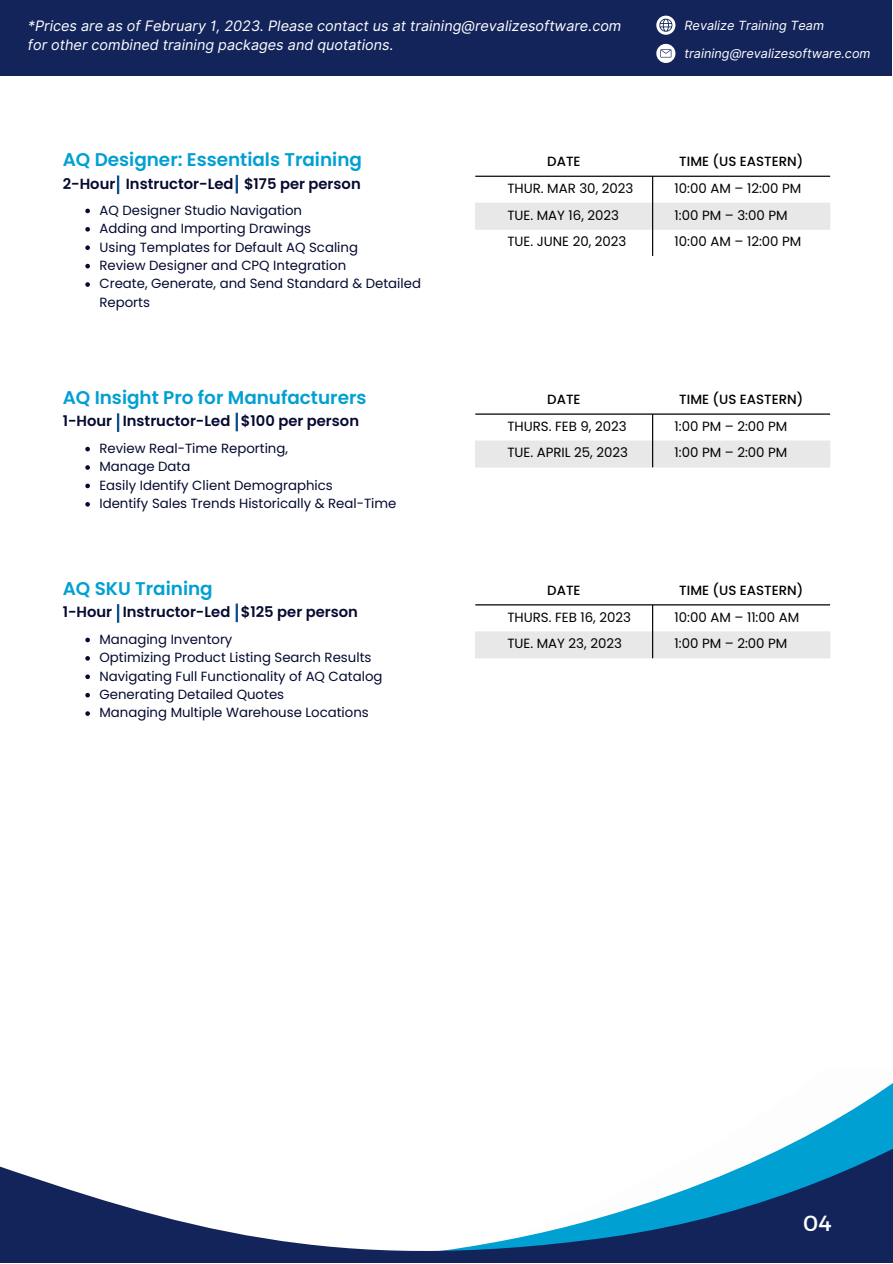
<style>
.page{position:relative;width:893px;height:1264px;background:#fff}
.page>*{position:absolute;margin:0;border:0;box-sizing:border-box;transform-origin:0 0}
.t1{font:21.9px "Montserrat";color:#fff}
.t2{font:600 18.45px "Poppins";color:#00a0d2}
.t3{font:600 14.7px "Poppins";color:#050a30}
.t4{font:italic 14.4px/19px "Inter";color:#fff}
.t5{font:13.35px/18.5px "Poppins";color:#050a30}
.t6{font:13.35px "Poppins";color:#000}
.t7{font:500 13.35px "Poppins";color:#000}
.t8{font:italic 12.6px "Inter";color:#fff}
</style>
<div class="page">
<div style="left:475px;top:203px;width:355px;height:27px;background:#e8e8e8"></div>
<hr style="left:652px;top:177px;width:1px;height:79px;background:#000">
<hr style="left:475px;top:176px;width:354px;height:1px;background:#000">
<hr style="left:235px;top:175px;width:3px;height:18px;background:#134e8a">
<svg style="left:117px;top:175px;width:2px;height:19px"></svg>
<svg style="left:85px;top:209px;width:5px;height:4px"></svg>
<svg style="left:85px;top:227px;width:5px;height:5px"></svg>
<svg style="left:85px;top:245px;width:5px;height:5px"></svg>
<svg style="left:85px;top:264px;width:5px;height:4px"></svg>
<svg style="left:85px;top:282px;width:5px;height:5px"></svg>
<svg style="left:85px;top:447px;width:5px;height:4px"></svg>
<svg style="left:85px;top:465px;width:5px;height:5px"></svg>
<svg style="left:85px;top:483px;width:5px;height:5px"></svg>
<svg style="left:85px;top:502px;width:5px;height:4px"></svg>
<div style="left:475px;top:440px;width:355px;height:27px;background:#e8e8e8"></div>
<hr style="left:652px;top:414px;width:1px;height:53px;background:#000">
<hr style="left:475px;top:413px;width:354px;height:1px;background:#000">
<hr style="left:235px;top:412px;width:3px;height:19px;background:#134e8a">
<svg style="left:117px;top:413px;width:2px;height:19px"></svg>
<svg style="left:85px;top:637px;width:5px;height:5px"></svg>
<svg style="left:85px;top:656px;width:5px;height:4px"></svg>
<svg style="left:85px;top:674px;width:5px;height:5px"></svg>
<svg style="left:85px;top:693px;width:5px;height:4px"></svg>
<svg style="left:85px;top:711px;width:5px;height:5px"></svg>
<div style="left:475px;top:631px;width:355px;height:27px;background:#e8e8e8"></div>
<hr style="left:652px;top:605px;width:1px;height:53px;background:#000">
<hr style="left:475px;top:604px;width:354px;height:1px;background:#000">
<hr style="left:235px;top:603px;width:3px;height:19px;background:#134e8a">
<svg style="left:117px;top:604px;width:2px;height:18px"></svg>
<div style="left:0;top:0;width:891px;height:75px;background:#13245b"></div>
<svg style="left:656px;top:16px;width:19px;height:19px"></svg>
<svg style="left:656px;top:44px;width:19px;height:19px"></svg>
<svg style="left:0;top:1104px;width:892px;height:158px"></svg>
<p class="t4" style="left:28px;top:17px;width:595px">*Prices are as of February 1, 2023. Please contact us at training@revalizesoftware.com for other combined training packages and quotations.</p>
<p class="t8" style="left:684px;top:17px;width:141px">Revalize Training Team</p>
<p class="t8" style="left:684px;top:46px;width:188px">training@revalizesoftware.com</p>
<h2 class="t2" style="left:63px;top:147px;width:301px">AQ Designer: Essentials Training</h2>
<p class="t5" style="left:99px;top:201px;width:323px">AQ Designer Studio Navigation<br>Adding and Importing Drawings<br>Using Templates for Default AQ Scaling<br>Review Designer and CPQ Integration<br>Create, Generate, and Send Standard &amp; Detailed<br>Reports</p>
<p class="t3" style="left:63px;top:173px;width:299px">2-Hour Instructor-Led $175 per person</p>
<h2 class="t2" style="left:63px;top:385px;width:305px">AQ Insight Pro for Manufacturers</h2>
<p class="t3" style="left:63px;top:411px;width:298px">1-Hour Instructor-Led $100 per person</p>
<p class="t5" style="left:99px;top:439px;width:298px">Review Real-Time Reporting,<br>Manage Data<br>Easily Identify Client Demographics<br>Identify Sales Trends Historically &amp; Real-Time</p>
<h2 class="t2" style="left:63px;top:575px;width:151px">AQ SKU Training</h2>
<p class="t3" style="left:63px;top:601px;width:297px">1-Hour Instructor-Led $125 per person</p>
<p class="t5" style="left:99px;top:630px;width:284px">Managing Inventory<br>Optimizing Product Listing Search Results Navigating Full Functionality of AQ Catalog Generating Detailed Quotes<br>Managing Multiple Warehouse Locations</p>
<p class="t7" style="left:547px;top:152px;width:35px">DATE</p>
<p class="t7" style="left:679px;top:152px;width:125px">TIME (US EASTERN)</p>
<p class="t6" style="left:507px;top:179px;width:128px">THUR. MAR 30, 2023</p>
<p class="t6" style="left:674px;top:179px;width:128px">10:00 AM – 12:00 PM</p>
<p class="t6" style="left:507px;top:206px;width:113px">TUE. MAY 16, 2023</p>
<p class="t6" style="left:674px;top:206px;width:114px">1:00 PM – 3:00 PM</p>
<p class="t6" style="left:507px;top:232px;width:121px">TUE. JUNE 20, 2023</p>
<p class="t6" style="left:674px;top:232px;width:128px">10:00 AM – 12:00 PM</p>
<p class="t7" style="left:547px;top:390px;width:35px">DATE</p>
<p class="t7" style="left:679px;top:390px;width:125px">TIME (US EASTERN)</p>
<p class="t6" style="left:507px;top:417px;width:121px">THURS. FEB 9, 2023</p>
<p class="t6" style="left:674px;top:417px;width:114px">1:00 PM – 2:00 PM</p>
<p class="t6" style="left:507px;top:443px;width:122px">TUE. APRIL 25, 2023</p>
<p class="t6" style="left:674px;top:443px;width:114px">1:00 PM – 2:00 PM</p>
<p class="t7" style="left:547px;top:581px;width:35px">DATE</p>
<p class="t7" style="left:679px;top:581px;width:125px">TIME (US EASTERN)</p>
<p class="t6" style="left:507px;top:608px;width:125px">THURS. FEB 16, 2023</p>
<p class="t6" style="left:674px;top:608px;width:126px">10:00 AM – 11:00 AM</p>
<p class="t6" style="left:507px;top:634px;width:116px">TUE. MAY 23, 2023</p>
<p class="t6" style="left:674px;top:634px;width:114px">1:00 PM – 2:00 PM</p>
<h1 class="t1" style="left:803px;top:1208px;width:30px">04</h1>
</div>
